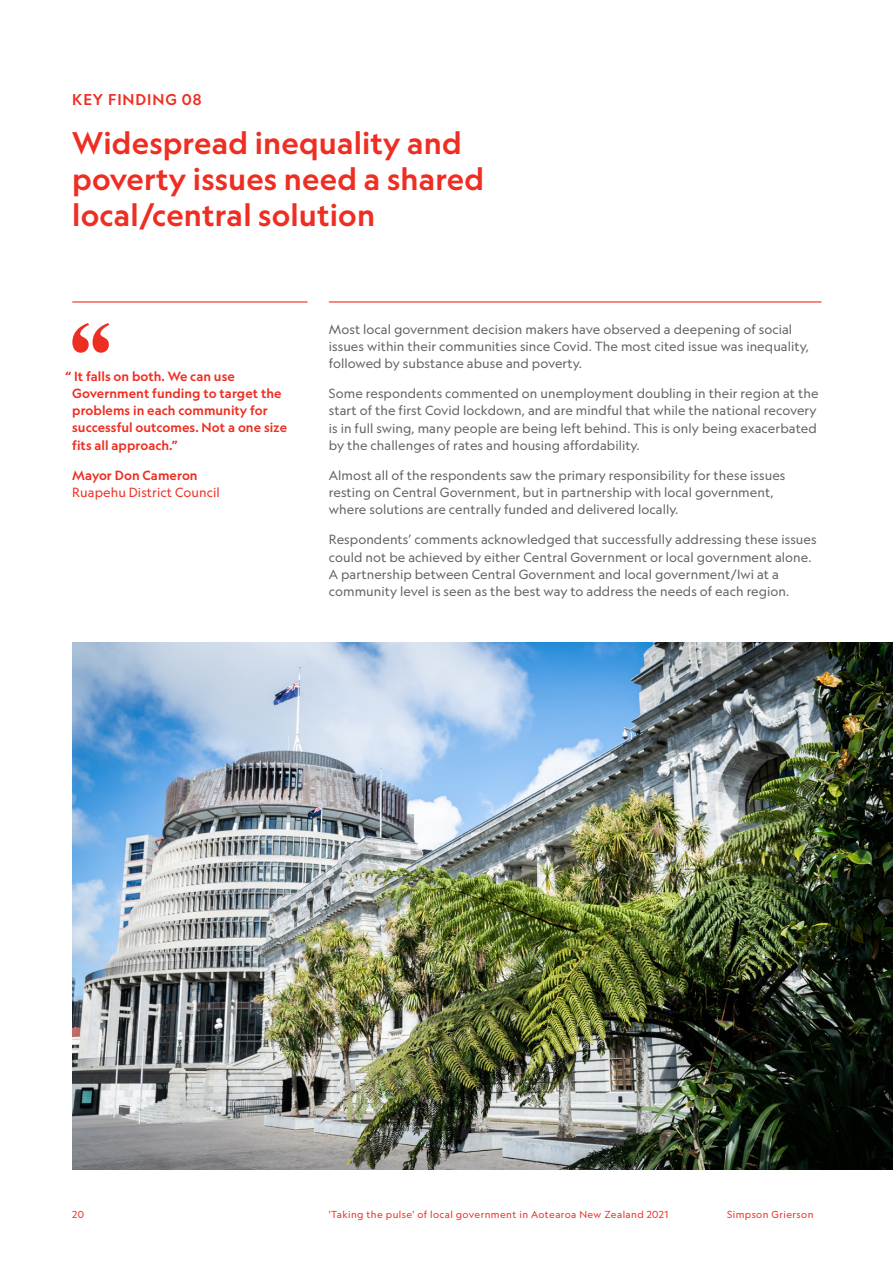
<style>
.page{position:relative;width:893px;height:1263px;background:#fff}
.page>*{position:absolute;margin:0;border:0;box-sizing:border-box;transform-origin:0 0}
.Pull_Quote{font:108px "Engravers";color:#ee2e22}
.Heading_-_Red{font:500 30px/36px "Geograph";letter-spacing:.005em;color:#ee2e22}
.Heading_-_Red-2{font:500 15px "Geograph";letter-spacing:.06em;color:#ee2e22}
.Body_Copy{font:12.75px/17.2px "Geograph";letter-spacing:.005em;color:#636366}
.Pull_Quote-2{font:500 12.75px/17.2px "Geograph";letter-spacing:.005em;color:#ee2e22}
.Pull_Quote-3{font:12.75px/17.2px "Geograph";letter-spacing:.005em;color:#ee2e22}
.t1{font:9.75px "Geograph";letter-spacing:.04em;color:#ee2e22}
.s1{font-weight:500}
</style>
<div class="page">
<hr style="left:329px;top:301px;width:492px;height:1px;background:#ee2e22">
<hr style="left:72px;top:301px;width:236px;height:1px;background:#ee2e22">
<img style="left:72px;top:642px;width:821px;height:527px">
<p class="Heading_-_Red-2" style="left:72px;top:90px;width:131px">KEY FINDING 08</p>
<p class="Heading_-_Red" style="left:72px;top:124px;width:413px">Widespread inequality and poverty issues need a shared local/central solution</p>
<p class="Pull_Quote" style="left:58px;top:297px;width:66px">“</p>
<p class="Pull_Quote-2" style="left:72px;top:367px;width:216px;text-indent:-7px">“ It falls on both. We can use<br>Government funding to target the problems in each community for successful outcomes. Not a one size fits all approach.”</p>
<p class="Pull_Quote-3" style="left:72px;top:466px;width:149px"><span class="s1">Mayor Don Cameron<br></span>Ruapehu District Council</p>
<p class="Body_Copy" style="left:329px;top:320px;width:481px">Most local government decision makers have observed a deepening of social issues within their communities since Covid. The most cited issue was inequality, followed by substance abuse and poverty.</p>
<p class="Body_Copy" style="left:329px;top:385px;width:491px">Some respondents commented on unemployment doubling in their region at the start of the first Covid lockdown, and are mindful that while the national recovery is in full swing, many people are being left behind. This is only being exacerbated by the challenges of rates and housing affordability.</p>
<p class="Body_Copy" style="left:329px;top:466px;width:458px">Almost all of the respondents saw the primary responsibility for these issues resting on Central Government, but in partnership with local government, where solutions are centrally funded and delivered locally.</p>
<p class="Body_Copy" style="left:329px;top:531px;width:489px">Respondents’ comments acknowledged that successfully addressing these issues could not be achieved by either Central Government or local government alone.<br>A partnership between Central Government and local government/Iwi at a community level is seen as the best way to address the needs of each region.</p>
<p class="t1" style="left:72px;top:1208px;width:13px">20</p>
<p class="t1" style="left:329px;top:1208px;width:341px">'Taking the pulse' of local government in Aotearoa New Zealand 2021</p>
<p class="t1" style="left:727px;top:1208px;width:88px">Simpson Grierson</p>
</div>
